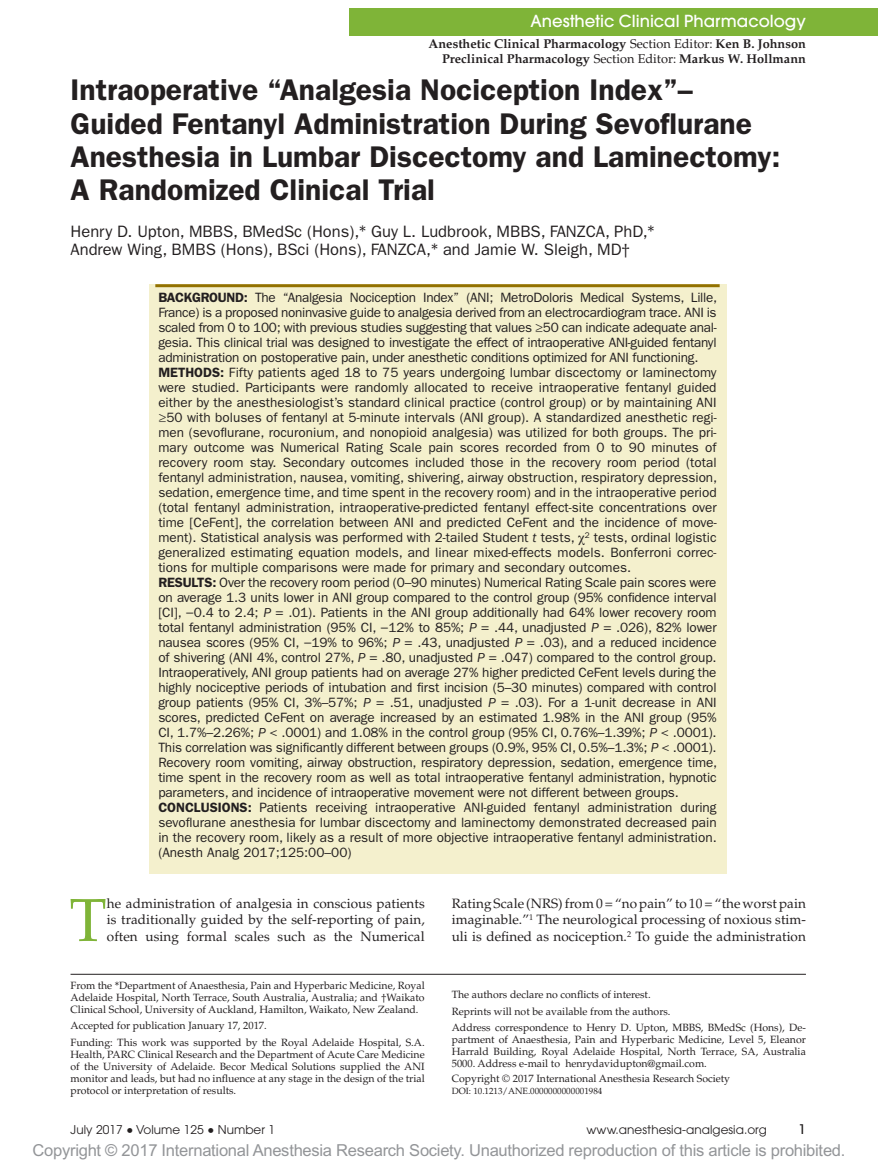
<style>
.page{position:relative;width:878px;height:1175px;background:#fff}
.page>*{position:absolute;margin:0;border:0;box-sizing:border-box;transform-origin:0 0}
.t1{font:60.6px "Palatino LT Std";color:#7fb438}
.t2{font:600 30px/33px "ITC Franklin Gothic Std";color:#231f20}
.t3{font:16.5px/18px "ITC Franklin Gothic Std";color:#231f20}
.t4{font:16.5px "Arial MT Std";letter-spacing:-.015em;color:#939598}
.t5{font:500 16.5px "Avant Garde";color:#fff}
.t6{font:13.5px/15px "ITC Franklin Gothic Std";letter-spacing:-.01em;color:#231f20}
.t7{font:13.5px/16.5px "Palatino LT Std";letter-spacing:.005em;color:#231f20;text-align:justify}
.t8{font:500 condensed 13.5px "Avant Garde";color:#231f20}
.t9{font:700 12.75px/15.3px "Palatino LT Std";color:#231f20;text-align:right}
.t10{font:12px "Avant Garde";letter-spacing:.005em;color:#231f20}
.t11{font:10.5px/12px "Palatino LT Std";color:#231f20;text-align:justify}
.t12{font:9px "Palatino LT Std";color:#231f20}
.s1{font-weight:400}
.s2{font-family:"Cambria Math"}
.s3{font-weight:600}
.s4{font-style:italic}
.s5{font-family:"Gandhari Unicode"}
.s6{font-family:"Franklin Gothic";font-style:italic}
.s7{font-family:"Gandhari Unicode";font-size:18.75px}
</style>
<div class="page">
<div style="left:148px;top:284px;width:578px;height:590px;background:#f4f0cd"></div>
<hr style="left:155px;top:284px;width:564px;height:3px;background:#927100">
<hr style="left:70px;top:973px;width:736px;height:1px;background:#231f20">
<div style="left:350px;top:8px;width:528px;height:28px;background:#7fb438"></div>
<p class="t5" style="left:530px;top:11px;width:277px">Anesthetic Clinical Pharmacology</p>
<p class="t9" style="left:428px;top:36px;width:379px">Anesthetic Clinical Pharmacology <span class="s1">Section Editor:</span> Ken B. Johnson<br>Preclinical Pharmacology <span class="s1">Section Editor:</span> Markus W. Hollmann</p>
<h2 class="t2" style="left:70px;top:74px;width:711px">Intraoperative “Analgesia Nociception Index”– Guided Fentanyl Administration During Sevoflurane Anesthesia in Lumbar Discectomy and Laminectomy:<br>A Randomized Clinical Trial</h2>
<p class="t3" style="left:70px;top:222px;width:585px">Henry D. Upton, MBBS, BMedSc (Hons),<span class="s2">*</span> Guy L. Ludbrook, MBBS, FANZCA, PhD,<span class="s2">*<br></span>Andrew Wing, BMBS (Hons), BSci (Hons), FANZCA,<span class="s2">*</span> and Jamie W. Sleigh, MD<span class="s2">†</span></p>
<p class="t6" style="left:158px;top:290px;width:560px"><span class="s3">BACKGROUND:</span> The “Analgesia Nociception Index” (ANI; MetroDoloris Medical Systems, Lille, France) is a proposed noninvasive guide to analgesia derived from an electrocardiogram trace. ANI is scaled from 0 to 100; with previous studies suggesting that values ≥50 can indicate adequate anal&shy;gesia. This clinical trial was designed to investigate the effect of intraoperative ANI-guided fentanyl administration on postoperative pain, under anesthetic conditions optimized for ANI functioning.<br><span class="s3">METHODS:</span> Fifty patients aged 18 to 75 years undergoing lumbar discectomy or laminectomy were studied. Participants were randomly allocated to receive intraoperative fentanyl guided either by the anesthesiologist’s standard clinical practice (control group) or by maintaining ANI ≥50 with boluses of fentanyl at 5-minute intervals (ANI group). A standardized anesthetic regi&shy;men (sevoflurane, rocuronium, and nonopioid analgesia) was utilized for both groups. The pri&shy;mary outcome was Numerical Rating Scale pain scores recorded from 0 to 90 minutes of recovery room stay. Secondary outcomes included those in the recovery room period (total fentanyl administration, nausea, vomiting, shivering, airway obstruction, respiratory depression, sedation, emergence time, and time spent in the recovery room) and in the intraoperative period (total fentanyl administration, intraoperative-predicted fentanyl effect-site concentrations over time [CeFent], the correlation between ANI and predicted CeFent and the incidence of move&shy;ment). Statistical analysis was performed with 2-tailed Student <span class="s4">t</span> tests, <span class="s5">χ</span><sup>2</sup> tests, ordinal logistic generalized estimating equation models, and linear mixed-effects models. Bonferroni correc&shy;tions for multiple comparisons were made for primary and secondary outcomes.<br><span class="s3">RESULTS:</span> Over the recovery room period (0–90 minutes) Numerical Rating Scale pain scores were on average 1.3 units lower in ANI group compared to the control group (95% confidence interval [CI], −0.4 to 2.4; <span class="s6">P</span> = .01). Patients in the ANI group additionally had 64% lower recovery room total fentanyl administration (95% CI, −12% to 85%; <span class="s6">P</span> = .44, unadjusted <span class="s6">P</span> = .026), 82% lower nausea scores (95% CI, −19% to 96%; <span class="s6">P</span> = .43, unadjusted <span class="s6">P</span> = .03), and a reduced incidence of shivering (ANI 4%, control 27%, <span class="s6">P</span> = .80, unadjusted <span class="s6">P</span> = .047) compared to the control group.<br>Intraoperatively, ANI group patients had on average 27% higher predicted CeFent levels during the highly nociceptive periods of intubation and first incision (5–30 minutes) compared with control group patients (95% CI, 3%–57%; <span class="s6">P</span> = .51, unadjusted <span class="s6">P</span> = .03). For a 1-unit decrease in ANI scores, predicted CeFent on average increased by an estimated 1.98% in the ANI group (95% CI, 1.7%–2.26%; <span class="s6">P</span> &lt; .0001) and 1.08% in the control group (95% CI, 0.76%–1.39%; <span class="s6">P</span> &lt; .0001).<br>This correlation was significantly different between groups (0.9%, 95% CI, 0.5%–1.3%; <span class="s6">P</span> &lt; .0001).<br>Recovery room vomiting, airway obstruction, respiratory depression, sedation, emergence time, time spent in the recovery room as well as total intraoperative fentanyl administration, hypnotic parameters, and incidence of intraoperative movement were not different between groups.<br><span class="s3">CONCLUSIONS:</span> Patients receiving intraoperative ANI-guided fentanyl administration during sevoflurane anesthesia for lumbar discectomy and laminectomy demonstrated decreased pain in the recovery room, likely as a result of more objective intraoperative fentanyl administration. (Anesth Analg 2017;125:00–00)</p>
<h1 class="t1" style="left:69px;top:884px;width:39px">T</h1>
<p class="t7" style="left:107px;top:895px;width:319px">he administration of analgesia in conscious patients is traditionally guided by the self-reporting of pain, often using formal scales such as the Numerical</p>
<p class="t7" style="left:451px;top:895px;width:356px">Rating Scale (NRS) from 0 = “no pain” to 10 = “the worst pain imaginable.”<sup>1</sup> The neurological processing of noxious stim&shy;uli is defined as nociception.<sup>2</sup> To guide the administration</p>
<p class="t11" style="left:70px;top:979px;width:356px">From the <span class="s2">*</span>Department of Anaesthesia, Pain and Hyperbaric Medicine, Royal Adelaide Hospital, North Terrace, South Australia, Australia; and <span class="s2">†</span>Waikato Clinical School, University of Auckland, Hamilton, Waikato, New Zealand.</p>
<p class="t11" style="left:70px;top:1017px;width:356px;line-height:16.5px">Accepted for publication January 17, 2017.<br>Funding: This work was supported by the Royal Adelaide Hospital, S.A.</p>
<p class="t11" style="left:70px;top:1048px;width:356px">Health, PARC Clinical Research and the Department of Acute Care Medicine of the University of Adelaide. Becor Medical Solutions supplied the ANI monitor and leads, but had no influence at any stage in the design of the trial protocol or interpretation of results.</p>
<p class="t11" style="left:452px;top:986px;width:355px;line-height:16.5px;text-align:left">The authors declare no conflicts of interest.<br>Reprints will not be available from the authors.<br>Address correspondence to Henry D. Upton, MBBS, BMedSc (Hons), De-</p>
<p class="t11" style="left:452px;top:1034px;width:356px">partment of Anaesthesia, Pain and Hyperbaric Medicine, Level 5, Eleanor Harrald Building, Royal Adelaide Hospital, North Terrace, SA, Australia 5000. Address e-mail to henrydavidupton@gmail.com.</p>
<p class="t11" style="left:452px;top:1072px;width:280px">Copyright © 2017 International Anesthesia Research Society</p>
<p class="t12" style="left:452px;top:1085px;width:152px">DOI: 10.1213/ANE.0000000000001984</p>
<p class="t10" style="left:70px;top:1123px;width:206px">July 2017 <span class="s7">•</span> Volume 125 <span class="s7">•</span> Number 1</p>
<p class="t10" style="left:586px;top:1123px;width:182px">www.anesthesia-analgesia.org</p>
<p class="t8" style="left:798px;top:1121px;width:9px">1</p>
<p class="t4" style="left:33px;top:1141px;width:814px">Copyright © 2017 International Anesthesia Research Society. Unauthorized reproduction of this article is prohibited.</p>
</div>
